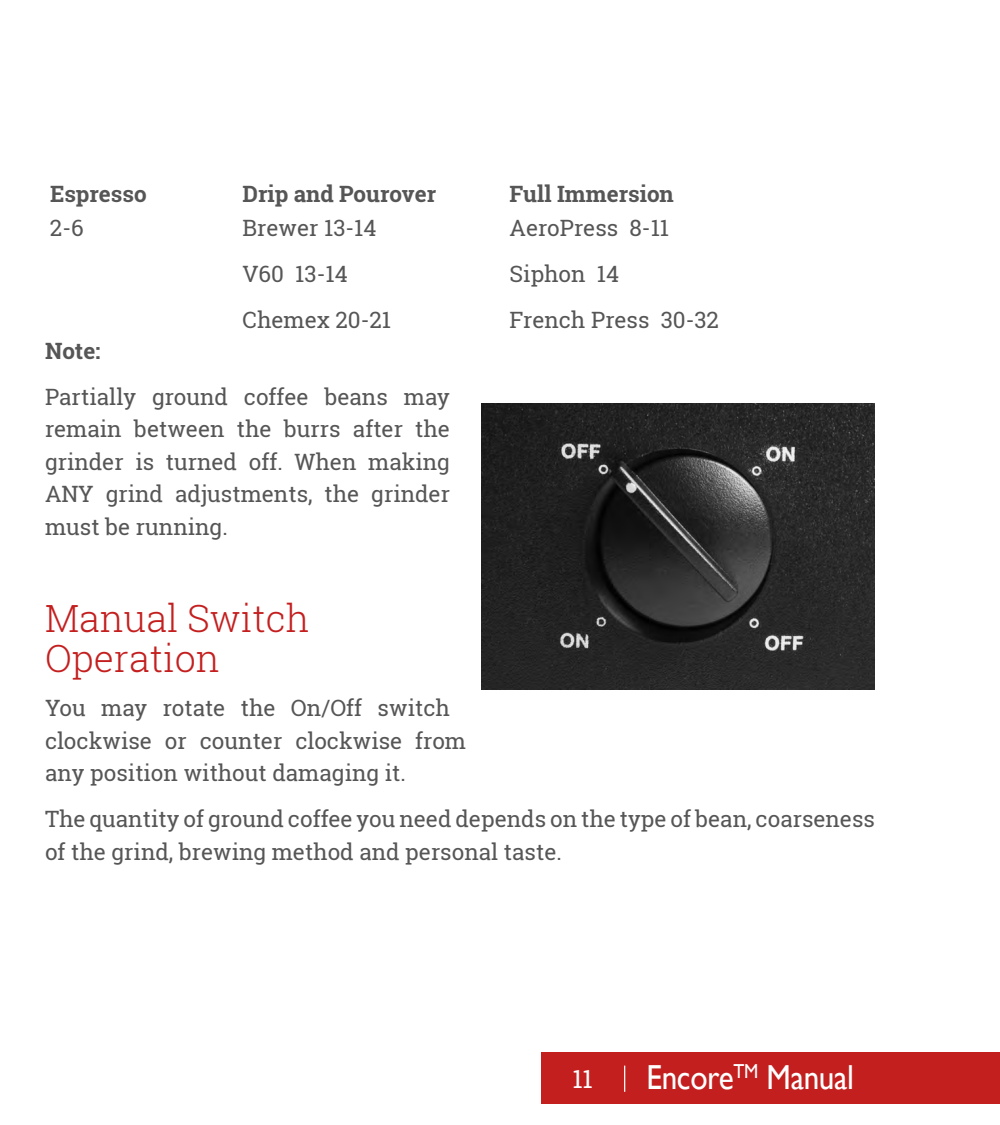
<style>
.page{position:relative;width:1000px;height:1125px;background:#fff}
.page>*{position:absolute;margin:0;border:0;box-sizing:border-box;transform-origin:0 0}
.Heading_2{font:300 37.5px/40px "Roboto Slab";color:#c41f1f}
.t1{font:34.75px "Gill Sans";letter-spacing:-.01em;color:#fff;scale:.9 1}
.t2{font:25px "Roboto Slab";color:#fff}
.Body_text{font:22.5px/32.5px "Roboto Slab";color:#565656}
.Body_text-2{font:700 22.5px "Roboto Slab";color:#565656}
</style>
<div class="page">
<div style="left:541px;top:1053px;width:459px;height:51px;background:#c41f1f"></div>
<svg style="left:624px;top:1066px;width:1px;height:26px"></svg>
<img style="left:481px;top:403px;width:394px;height:287px">
<p class="Body_text-2" style="left:50px;top:179px;width:98px">Espresso</p>
<p class="Body_text-2" style="left:243px;top:179px;width:195px">Drip and Pourover</p>
<p class="Body_text-2" style="left:510px;top:179px;width:166px">Full Immersion</p>
<p class="Body_text" style="left:50px;top:211px;width:35px">2-6</p>
<p class="Body_text" style="left:243px;top:211px;width:136px">Brewer 13-14</p>
<p class="Body_text" style="left:243px;top:258px;width:107px">V60 13-14</p>
<p class="Body_text" style="left:243px;top:304px;width:150px">Chemex 20-21</p>
<p class="Body_text" style="left:510px;top:211px;width:161px">AeroPress 8-11</p>
<p class="Body_text" style="left:510px;top:258px;width:111px">Siphon 14</p>
<p class="Body_text" style="left:510px;top:304px;width:211px">French Press 30-32</p>
<p class="Body_text-2" style="left:45px;top:335px;width:57px">Note:</p>
<p class="Body_text" style="left:45px;top:380px;width:407px;text-align:justify">Partially ground coffee beans may remain between the burrs after the grinder is turned off. When making ANY grind adjustments, the grinder must be running.</p>
<p class="Heading_2" style="left:45px;top:598px;width:266px">Manual Switch<br>Operation</p>
<p class="Body_text" style="left:45px;top:691px;width:423px">You may rotate the On/Off switch clockwise or counter clockwise from any position without damaging it.</p>
<p class="Body_text" style="left:45px;top:803px;width:832px">The quantity of ground coffee you need depends on the type of bean, coarseness of the grind, brewing method and personal taste.</p>
<p class="t2" style="left:572px;top:1061px;width:22px">11</p>
<h2 class="t1" style="left:646px;top:1057px;width:232px">Encore<sup>TM</sup> Manual</h2>
</div>
